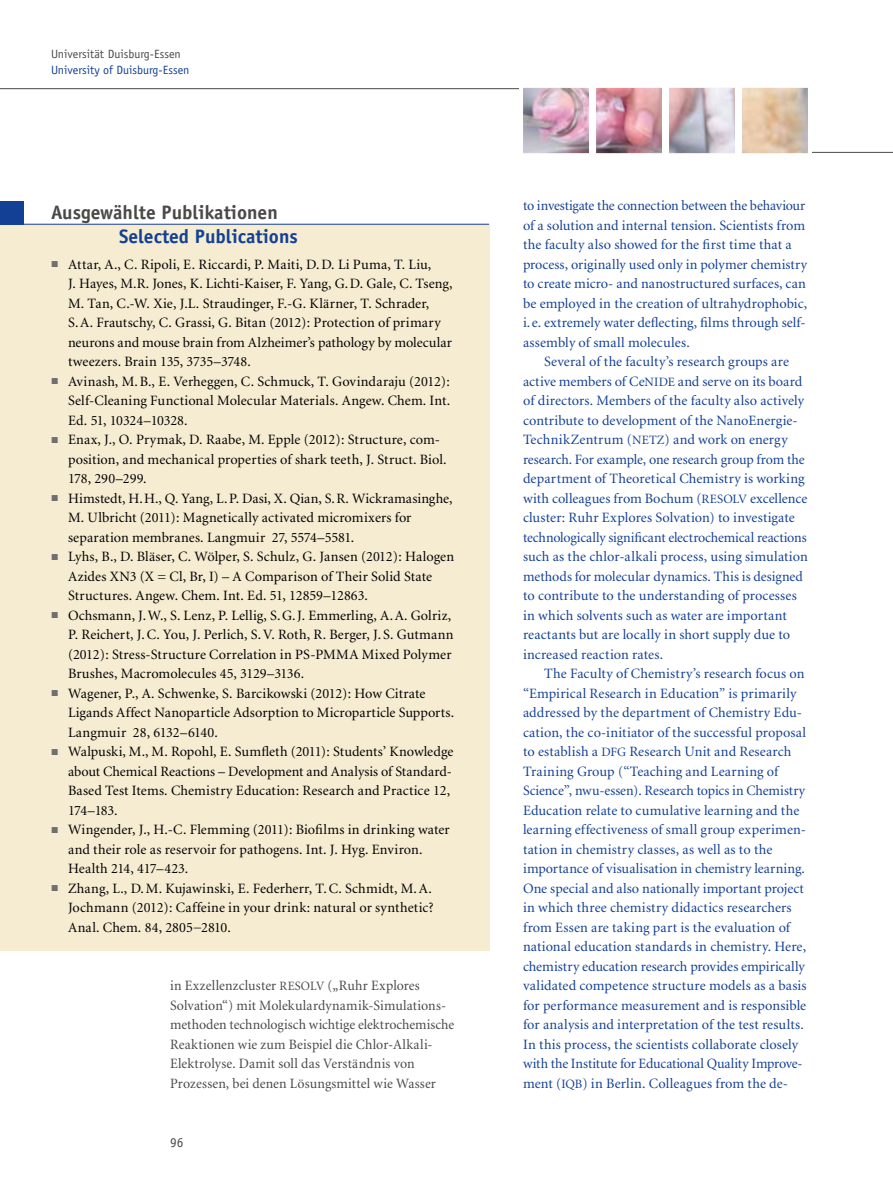
<style>
.page{position:relative;width:893px;height:1191px;background:#fff}
.page>*{position:absolute;margin:0;border:0;box-sizing:border-box;transform-origin:0 0}
.t1{font:700 19.5px "Officina Sans";color:#494948}
.t2{font:700 19.5px "Officina Sans";color:#134094}
.t3{font:14.25px/19.5px "Minion";letter-spacing:.005em;color:#134094}
.t4{font:14.25px/19.5px "Minion";letter-spacing:.005em;color:#000}
.t5{font:14.25px/19.5px "Minion";letter-spacing:.01em;color:#494948}
.t6{font:13.5px "Officina Sans";color:#494948}
.t7{font:12px "Officina Sans";color:#134094}
.t8{font:12px "Officina Sans";color:#494948}
.s1{font-size:12.75px}
</style>
<div class="page">
<hr style="left:808px;top:152px;width:85px;height:1px;background:#494948">
<hr style="left:0;top:88px;width:523px;height:1px;background:#494948">
<div style="left:518px;top:146px;width:294px;height:7px;background:#fff"></div>
<div style="left:519px;top:88px;width:293px;height:6px;background:#fff"></div>
<img style="left:523px;top:88px;width:285px;height:65px">
<div style="left:0;top:224px;width:489px;height:727px;background:#f5ecd1"></div>
<div style="left:0;top:201px;width:23px;height:24px;background:#134094"></div>
<hr style="left:0;top:224px;width:489px;height:1px;background:#134094">
<p class="t8" style="left:51px;top:47px;width:131px">Universität Duisburg-Essen</p>
<p class="t7" style="left:51px;top:62px;width:140px">University of Duisburg-Essen</p>
<h1 class="t1" style="left:51px;top:200px;width:228px">Ausgewählte Publikationen</h1>
<h1 class="t2" style="left:119px;top:224px;width:180px">Selected Publications</h1>
<p class="t4" style="left:68px;top:255px;width:388px">Attar, A., C. Ripoli, E. Riccardi, P. Maiti, D.D. Li Puma, T. Liu,<br>J. Hayes, M.R. Jones, K. Lichti-Kaiser, F. Yang, G.D. Gale, C. Tseng, M. Tan, C.-W. Xie, J.L. Straudinger, F.-G. Klärner, T. Schrader, S.A. Frautschy, C. Grassi, G. Bitan (2012): Protection of primary neurons and mouse brain from Alzheimer’s pathology by molecular tweezers. Brain 135, 3735–3748.<br>Avinash, M.B., E. Verheggen, C. Schmuck, T. Govindaraju (2012):<br>Self-Cleaning Functional Molecular Materials. Angew. Chem. Int.<br>Ed. 51, 10324–10328.<br>Enax, J., O. Prymak, D. Raabe, M. Epple (2012): Structure, com&shy;position, and mechanical properties of shark teeth, J. Struct. Biol.<br>178, 290–299.<br>Himstedt, H.H., Q. Yang, L.P. Dasi, X. Qian, S.R. Wickramasinghe, M. Ulbricht (2011): Magnetically activated micromixers for separation membranes. Langmuir 27, 5574–5581.<br>Lyhs, B., D. Bläser, C. Wölper, S. Schulz, G. Jansen (2012): Halogen Azides XN3 (X = Cl, Br, I) – A Comparison of Their Solid State Structures. Angew. Chem. Int. Ed. 51, 12859–12863.<br>Ochsmann, J.W., S. Lenz, P. Lellig, S.G.J. Emmerling, A.A. Golriz, P. Reichert, J.C. You, J. Perlich, S.V. Roth, R. Berger, J. S. Gutmann (2012): Stress-Structure Correlation in PS-PMMA Mixed Polymer Brushes, Macromolecules 45, 3129–3136.<br>Wagener, P., A. Schwenke, S. Barcikowski (2012): How Citrate Ligands Affect Nanoparticle Adsorption to Microparticle Supports.<br>Langmuir 28, 6132–6140.<br>Walpuski, M., M. Ropohl, E. Sumfleth (2011): Students’ Knowledge about Chemical Reactions – Development and Analysis of Standard-Based Test Items. Chemistry Education: Research and Practice 12, 174–183.<br>Wingender, J., H.-C. Flemming (2011): Biofilms in drinking water and their role as reservoir for pathogens. Int. J. Hyg. Environ.<br>Health 214, 417–423.<br>Zhang, L., D.M. Kujawinski, E. Federherr, T.C. Schmidt, M.A.<br>Jochmann (2012): Caffeine in your drink: natural or synthetic?<br>Anal. Chem. 84, 2805−2810.</p>
<p class="t5" style="left:170px;top:976px;width:286px">in Exzellenzcluster <span class="s1">RESOLV</span> („Ruhr Explores Solvation“) mit Molekulardynamik-Simulations&shy;methoden technologisch wichtige elektrochemische Reaktionen wie zum Beispiel die Chlor-Alkali-Elektrolyse. Damit soll das Verständnis von Prozessen, bei denen Lösungsmittel wie Wasser</p>
<p class="t6" style="left:170px;top:1134px;width:15px">96</p>
<p class="t3" style="left:523px;top:196px;width:286px">to investigate the connection between the behaviour of a solution and internal tension. Scientists from the faculty also showed for the first time that a process, originally used only in polymer chemistry to create micro- and nanostructured surfaces, can be employed in the creation of ultrahydrophobic, i.e. extremely water deflecting, films through self&shy;assembly of small molecules.</p>
<p class="t3" style="left:523px;top:352px;width:286px;text-indent:21px">Several of the faculty’s research groups are active members of Ce<span class="s1">NIDE</span> and serve on its board of directors. Members of the faculty also actively contribute to development of the NanoEnergie-TechnikZentrum (<span class="s1">NETZ</span>) and work on energy research. For example, one research group from the department of Theoretical Chemistry is working with colleagues from Bochum (<span class="s1">RESOLV</span> excellence cluster: Ruhr Explores Solvation) to investigate technologically significant electrochemical reactions such as the chlor-alkali process, using simulation methods for molecular dynamics. This is designed to contribute to the understanding of processes in which solvents such as water are important reactants but are locally in short supply due to increased reaction rates.</p>
<p class="t3" style="left:523px;top:664px;width:285px;text-indent:21px">The Faculty of Chemistry’s research focus on “Empirical Research in Education” is primarily addressed by the department of Chemistry Edu&shy;cation, the co-initiator of the successful proposal to establish a <span class="s1">DFG</span> Research Unit and Research Training Group (“Teaching and Learning of Science”, nwu-essen). Research topics in Chemistry Education relate to cumulative learning and the learning effectiveness of small group experimen&shy;tation in chemistry classes, as well as to the importance of visualisation in chemistry learning.<br>One special and also nationally important project in which three chemistry didactics researchers from Essen are taking part is the evaluation of national education standards in chemistry. Here, chemistry education research provides empirically validated competence structure models as a basis for performance measurement and is responsible for analysis and interpretation of the test results.<br>In this process, the scientists collaborate closely with the Institute for Educational Quality Improve&shy;ment (<span class="s1">IQB</span>) in Berlin. Colleagues from the de-</p>
</div>
